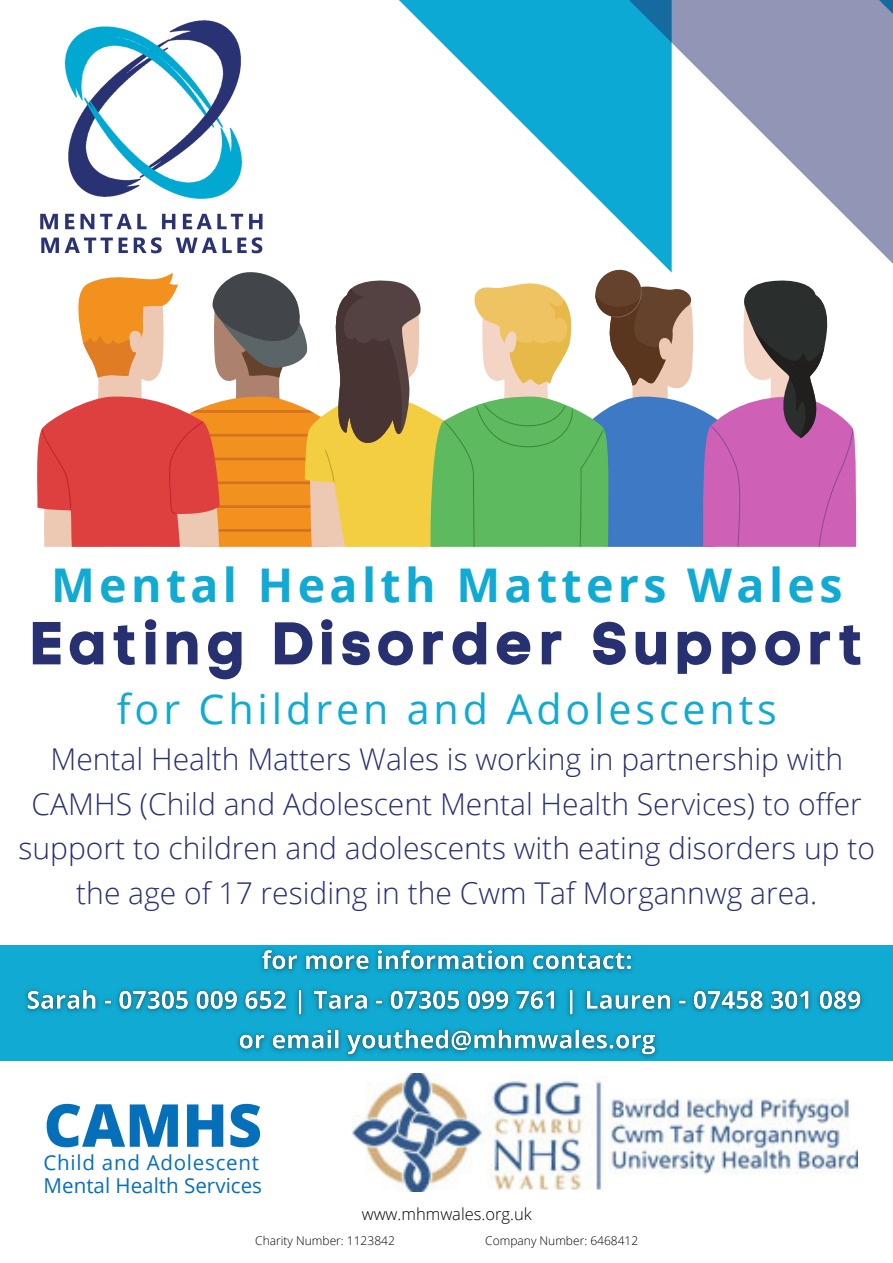
<style>
.page{position:relative;width:893px;height:1263px;background:#fff}
.page>*{position:absolute;margin:0;border:0;box-sizing:border-box;transform-origin:0 0}
.t1{font:60px "Code Pro Bold LC";letter-spacing:.095em;color:#273071}
.t2{font:800 59.25px "Open Sans";color:#066fb9}
.t3{font:700 46.5px "Open Sans";letter-spacing:.095em;color:#11aad3}
.t4{font:41.25px "Open Sans";letter-spacing:.095em;color:#11aad3}
.t5{font:300 30px/44.5px "Open Sans";color:#273071;text-align:center}
.t6{font:20.55px/23.1px "Open Sans";color:#066fb9}
.t7{font:300 16.5px "Open Sans";color:#000}
.t8{font:300 12px "Open Sans";color:#000}
</style>
<div class="page">
<img style="left:40px;top:22px;width:151px;height:232px">
<svg style="left:191px;top:0;width:230px;height:254px"></svg>
<svg style="left:421px;top:0;width:472px;height:265px"></svg>
<svg style="left:37px;top:265px;width:819px;height:282px"></svg>
<img style="left:352px;top:1074px;width:505px;height:117px">
<div style="left:0;top:945px;width:893px;height:116px;background:#11aad3"></div>
<img style="left:25px;top:949px;width:838px;height:109px">
<h3 class="t3" style="left:51px;top:552px;width:793px">Mental Health Matters Wales</h3>
<h1 class="t1" style="left:30px;top:607px;width:835px">Eating Disorder Support</h1>
<h3 class="t4" style="left:117px;top:680px;width:661px">for Children and Adolescents</h3>
<p class="t5" style="left:19px;top:736px;width:858px">Mental Health Matters Wales is working in partnership with CAMHS (Child and Adolescent Mental Health Services) to offer support to children and adolescents with eating disorders up to the age of 17 residing in the Cwm Taf Morgannwg area.</p>
<h2 class="t2" style="left:44px;top:1083px;width:220px">CAMHS</h2>
<p class="t6" style="left:44px;top:1150px;width:220px">Child and Adolescent<br>Mental Health Services</p>
<p class="t7" style="left:362px;top:1202px;width:172px">www.mhmwales.org.uk</p>
<p class="t8" style="left:255px;top:1232px;width:141px">Charity Number: 1123842</p>
<p class="t8" style="left:485px;top:1232px;width:154px">Company Number: 6468412</p>
</div>
